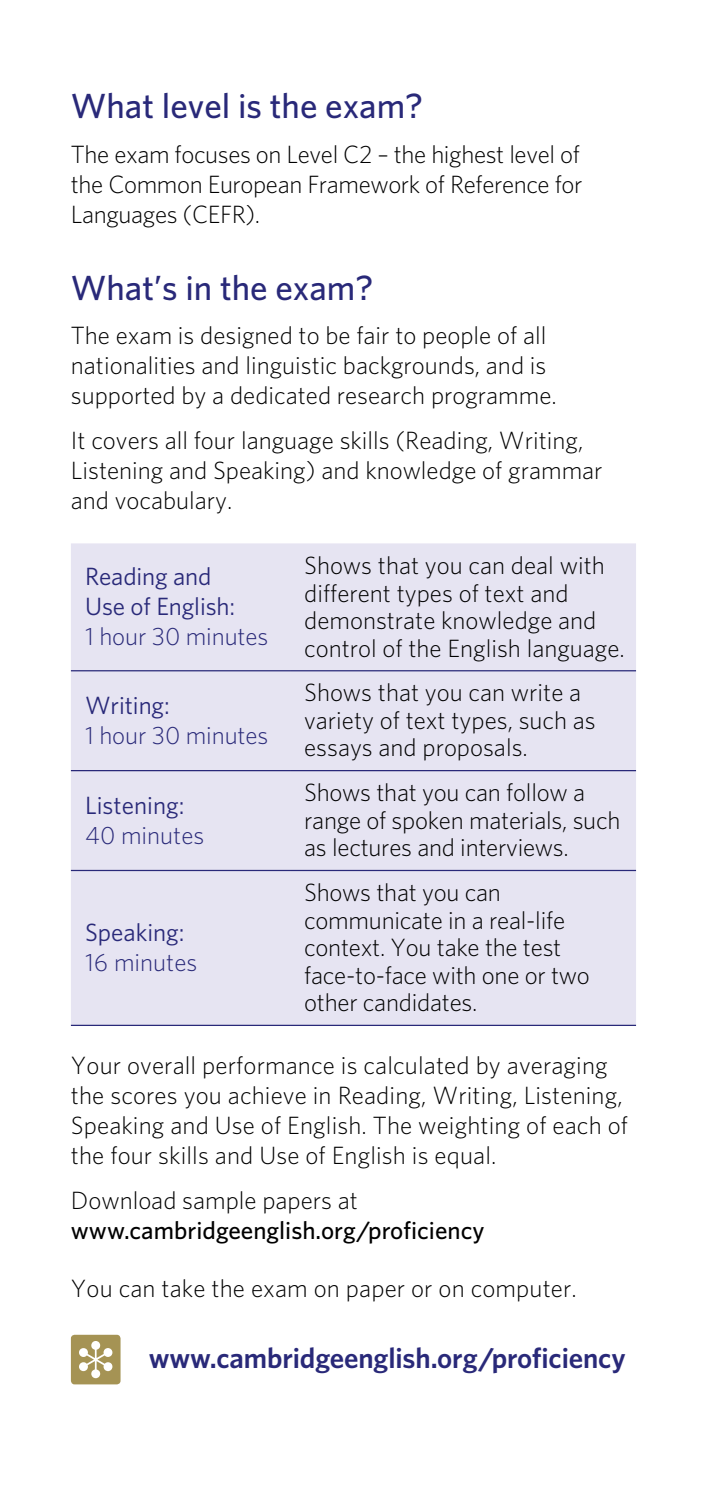
<style>
.page{position:relative;width:702px;height:1489px;background:#fff}
.page>*{position:absolute;margin:0;border:0;box-sizing:border-box;transform-origin:0 0}
.t1{font:500 35px "Whitney";color:#292979}
.t2{font:600 28.75px "Whitney";letter-spacing:-.005em;color:#292979}
.t3{font:300 25px/27.5px "Whitney";color:#000}
.t4{font:25px/30px "Whitney";letter-spacing:-.005em;color:#292979}
.t5{font:300 25px "Whitney";letter-spacing:-.005em;color:#292979}
.t6{font:500 25px "Whitney";color:#000}
</style>
<div class="page">
<div style="left:71px;top:1334px;width:49px;height:50px;background:#a59354;border-radius:4px"></div>
<svg style="left:79px;top:1341px;width:33px;height:36px"></svg>
<div style="left:71px;top:543px;width:565px;height:481px;background:#e6e4f2"></div>
<hr style="left:71px;top:670px;width:219px;height:1px;background:#292979">
<hr style="left:290px;top:670px;width:346px;height:1px;background:#292979">
<hr style="left:71px;top:770px;width:219px;height:1px;background:#292979">
<hr style="left:290px;top:770px;width:346px;height:1px;background:#292979">
<hr style="left:71px;top:869px;width:219px;height:2px;background:#292979">
<hr style="left:290px;top:869px;width:346px;height:2px;background:#292979">
<hr style="left:71px;top:1024px;width:219px;height:1px;background:#292979">
<hr style="left:290px;top:1024px;width:346px;height:1px;background:#292979">
<h1 class="t1" style="left:71px;top:83px;width:354px">What level is the exam?</h1>
<p class="t3" style="left:71px;top:138px;width:513px;line-height:30px;text-align:justify">The exam focuses on Level C2 – the highest level of the Common European Framework of Reference for Languages (CEFR).</p>
<h1 class="t1" style="left:71px;top:265px;width:304px">What’s in the exam?</h1>
<p class="t3" style="left:71px;top:320px;width:487px;line-height:30px">The exam is designed to be fair to people of all nationalities and linguistic backgrounds, and is supported by a dedicated research programme.</p>
<p class="t3" style="left:71px;top:424px;width:533px;line-height:30px">It covers all four language skills (Reading, Writing,<br>Listening and Speaking) and knowledge of grammar and vocabulary.</p>
<p class="t4" style="left:85px;top:561px;width:152px">Reading and<br>Use of English:</p>
<p class="t5" style="left:85px;top:620px;width:185px">1 hour 30 minutes</p>
<p class="t4" style="left:85px;top:689px;width:86px">Writing:</p>
<p class="t5" style="left:85px;top:718px;width:185px">1 hour 30 minutes</p>
<p class="t4" style="left:85px;top:789px;width:101px">Listening:</p>
<p class="t5" style="left:85px;top:818px;width:121px">40 minutes</p>
<p class="t4" style="left:85px;top:916px;width:101px">Speaking:</p>
<p class="t5" style="left:85px;top:945px;width:114px">16 minutes</p>
<p class="t3" style="left:304px;top:551px;width:322px">Shows that you can deal with different types of text and demonstrate knowledge and control of the English language.</p>
<p class="t3" style="left:304px;top:678px;width:293px">Shows that you can write a variety of text types, such as essays and proposals.</p>
<p class="t3" style="left:304px;top:778px;width:318px">Shows that you can follow a range of spoken materials, such as lectures and interviews.</p>
<p class="t3" style="left:304px;top:877px;width:287px">Shows that you can communicate in a real-life context. You take the test face-to-face with one or two other candidates.</p>
<p class="t3" style="left:71px;top:1049px;width:558px;line-height:30px">Your overall performance is calculated by averaging the scores you achieve in Reading, Writing, Listening, Speaking and Use of English. The weighting of each of the four skills and Use of English is equal.</p>
<p class="t3" style="left:71px;top:1185px;width:288px">Download sample papers at</p>
<p class="t6" style="left:71px;top:1213px;width:415px">www.cambridgeenglish.org/proficiency</p>
<p class="t3" style="left:71px;top:1273px;width:507px">You can take the exam on paper or on computer.</p>
<p class="t2" style="left:149px;top:1338px;width:478px">www.cambridgeenglish.org/proficiency</p>
</div>
